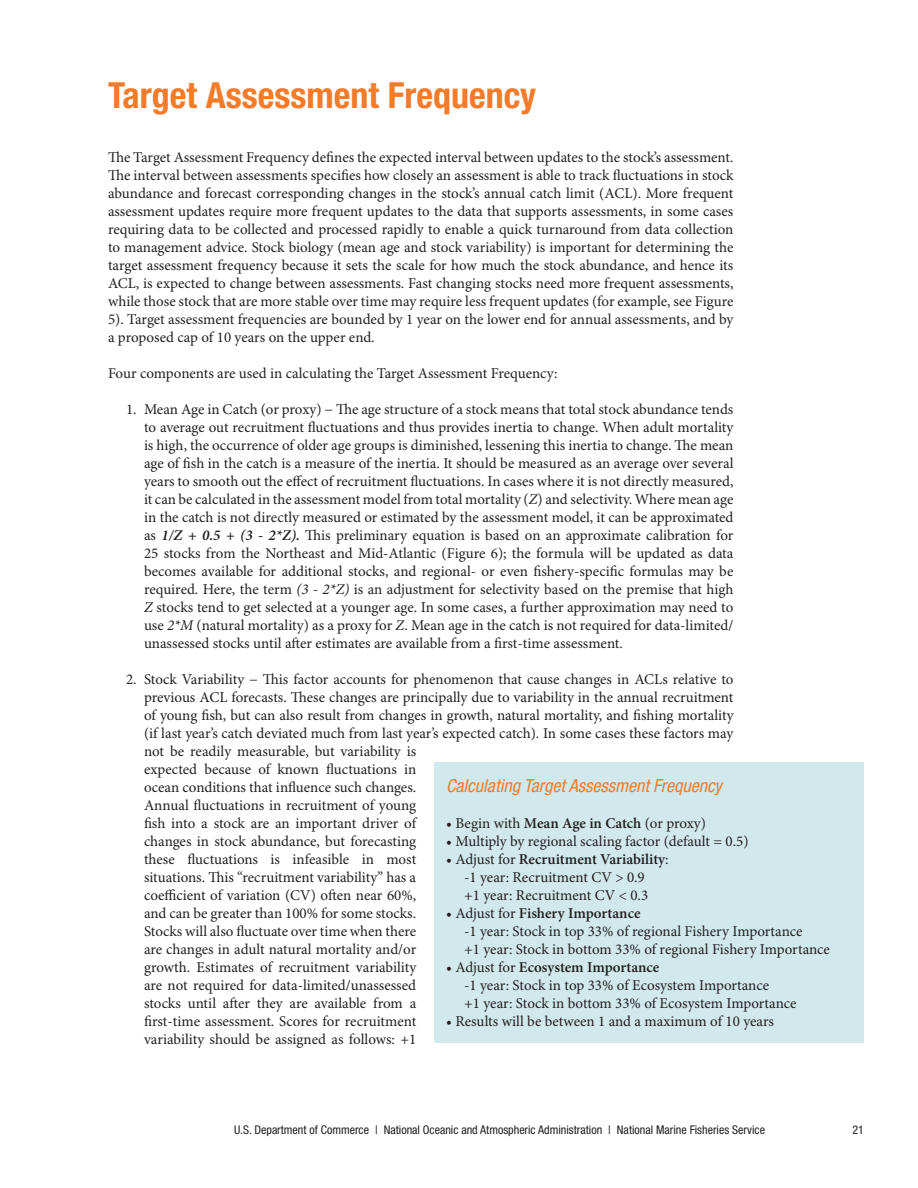
<style>
.page{position:relative;width:918px;height:1188px;background:#fff}
.page>*{position:absolute;margin:0;border:0;box-sizing:border-box;transform-origin:0 0}
.t1{font:700 condensed 36px "Helvetica Neue LT Std";color:#f47b2a}
.t2{font:italic condensed 18px "Helvetica Neue LT Std";color:#f47b2a}
.t3{font:15px/18px "Minion Pro";color:#231f20}
.t4{font:condensed 12px "Helvetica Neue LT Std";color:#231f20}
.s1{font-style:italic}
.s2{font-weight:600;font-style:italic}
.s3{font-weight:600}
</style>
<div class="page">
<div style="left:434px;top:762px;width:430px;height:280px;background:#d1e9ed"></div>
<h1 class="t1" style="left:108px;top:73px;width:430px">Target Assessment Frequency</h1>
<p class="t3" style="left:108px;top:149px;width:627px;text-align:justify">The Target Assessment Frequency defines the expected interval between updates to the stock’s assessment.<br>The interval between assessments specifies how closely an assessment is able to track fluctuations in stock abundance and forecast corresponding changes in the stock’s annual catch limit (ACL). More frequent assessment updates require more frequent updates to the data that supports assessments, in some cases requiring data to be collected and processed rapidly to enable a quick turnaround from data collection to management advice. Stock biology (mean age and stock variability) is important for determining the target assessment frequency because it sets the scale for how much the stock abundance, and hence its ACL, is expected to change between assessments. Fast changing stocks need more frequent assessments, while those stock that are more stable over time may require less frequent updates (for example, see Figure 5). Target assessment frequencies are bounded by 1 year on the lower end for annual assessments, and by a proposed cap of 10 years on the upper end.</p>
<p class="t3" style="left:108px;top:365px;width:451px">Four components are used in calculating the Target Assessment Frequency:</p>
<p class="t3" style="left:144px;top:401px;width:591px;text-align:justify;text-indent:-18px">1. Mean Age in Catch (or proxy) − The age structure of a stock means that total stock abundance tends to average out recruitment fluctuations and thus provides inertia to change. When adult mortality is high, the occurrence of older age groups is diminished, lessening this inertia to change. The mean age of fish in the catch is a measure of the inertia. It should be measured as an average over several years to smooth out the effect of recruitment fluctuations. In cases where it is not directly measured, it can be calculated in the assessment model from total mortality (<span class="s1">Z</span>) and selectivity. Where mean age in the catch is not directly measured or estimated by the assessment model, it can be approximated as <span class="s2">1/Z + 0.5 + (3 - 2*Z).</span> This preliminary equation is based on an approximate calibration for 25 stocks from the Northeast and Mid-Atlantic (Figure 6); the formula will be updated as data becomes available for additional stocks, and regional- or even fishery-specific formulas may be required. Here, the term <span class="s1">(3 - 2*Z)</span> is an adjustment for selectivity based on the premise that high <span class="s1">Z</span> stocks tend to get selected at a younger age. In some cases, a further approximation may need to use <span class="s1">2*M</span> (natural mortality) as a proxy for <span class="s1">Z</span>. Mean age in the catch is not required for data-limited/ unassessed stocks until after estimates are available from a first-time assessment.</p>
<p class="t3" style="left:144px;top:671px;width:591px;text-indent:-18px">2. Stock Variability − This factor accounts for phenomenon that cause changes in ACLs relative to previous ACL forecasts. These changes are principally due to variability in the annual recruitment of young fish, but can also result from changes in growth, natural mortality, and fishing mortality (if last year’s catch deviated much from last year’s expected catch). In some cases these factors may not be readily measurable, but variability is<br>expected because of known fluctuations in<br>ocean conditions that influence such changes.<br>Annual fluctuations in recruitment of young<br>fish into a stock are an important driver of<br>changes in stock abundance, but forecasting<br>these fluctuations is infeasible in most<br>situations. This “recruitment variability” has a<br>coefficient of variation (CV) often near 60%,<br>and can be greater than 100% for some stocks.<br>Stocks will also fluctuate over time when there<br>are changes in adult natural mortality and/or<br>growth. Estimates of recruitment variability<br>are not required for data-limited/unassessed<br>stocks until after they are available from a<br>first-time assessment. Scores for recruitment<br>variability should be assigned as follows: +1</p>
<p class="t2" style="left:446px;top:775px;width:277px">Calculating Target Assessment Frequency</p>
<p class="t3" style="left:446px;top:815px;width:261px">• Begin with <span class="s3">Mean Age in Catch</span> (or proxy)</p>
<p class="t3" style="left:446px;top:833px;width:304px">• Multiply by regional scaling factor (default = 0.5)</p>
<p class="t3" style="left:446px;top:851px;width:224px;text-align:center">• Adjust for <span class="s3">Recruitment Variability</span>: -1 year: Recruitment CV &gt; 0.9<br>+1 year: Recruitment CV &lt; 0.3</p>
<p class="t3" style="left:464px;top:905px;width:367px;text-indent:-18px">• Adjust for <span class="s3">Fishery Importance<br></span>-1 year: Stock in top 33% of regional Fishery Importance<br>+1 year: Stock in bottom 33% of regional Fishery Importance</p>
<p class="t3" style="left:464px;top:959px;width:334px;text-indent:-18px">• Adjust for <span class="s3">Ecosystem Importance<br></span>-1 year: Stock in top 33% of Ecosystem Importance<br>+1 year: Stock in bottom 33% of Ecosystem Importance</p>
<p class="t3" style="left:446px;top:1013px;width:329px">• Results will be between 1 and a maximum of 10 years</p>
<p class="t4" style="left:234px;top:1123px;width:532px">U.S. Department of Commerce | National Oceanic and Atmospheric Administration | National Marine Fisheries Service</p>
<p class="t4" style="left:852px;top:1123px;width:13px">21</p>
</div>
